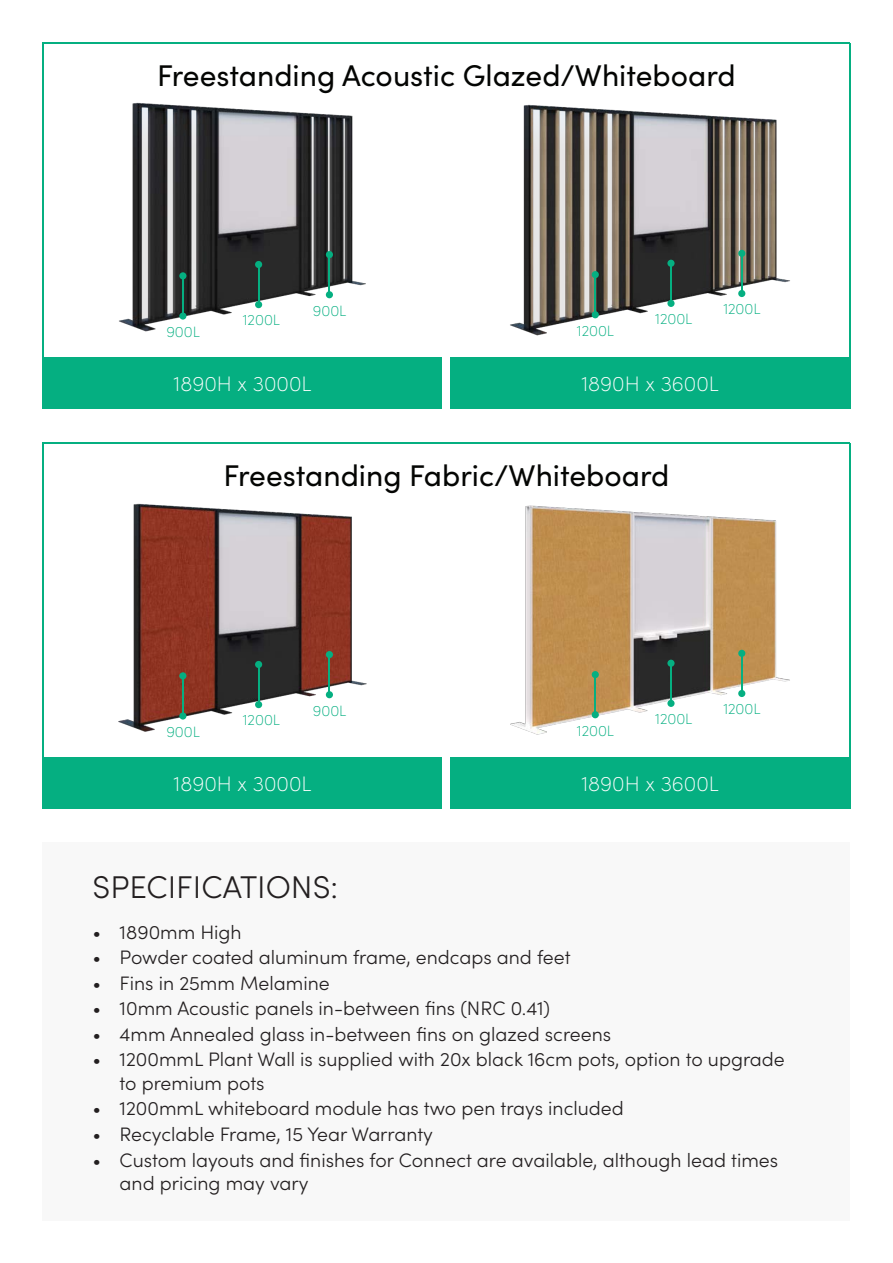
<style>
.page{position:relative;width:893px;height:1263px;background:#fff}
.page>*{position:absolute;margin:0;border:0;box-sizing:border-box;transform-origin:0 0}
.Paragraph_Style_1{font:300 31.5px "Sofia Pro";color:#231f20}
.t1{font:30px "Sofia Pro";color:#040503}
.t2{font:200 21px "Sofia Pro";color:#fff}
.t3{font:300 19.5px/23.4px "Sofia Pro";color:#231f20}
.t4{font:200 15px "Sofia Pro";color:#05af81}
</style>
<div class="page">
<div style="left:43px;top:842px;width:807px;height:378px;background:#f8f8f8"></div>
<div style="left:450px;top:357px;width:400px;height:52px;background:#05af81"></div>
<div style="left:43px;top:357px;width:399px;height:52px;background:#05af81"></div>
<hr style="left:43px;top:44px;width:1px;height:313px;background:#05af81">
<hr style="left:849px;top:44px;width:1px;height:313px;background:#05af81">
<hr style="left:43px;top:43px;width:807px;height:1px;background:#05af81">
<img style="left:119px;top:102px;width:247px;height:230px">
<img style="left:510px;top:104px;width:280px;height:232px">
<div style="left:255px;top:261px;width:7px;height:7px;background:#05af81;border-radius:50%"></div>
<hr style="left:258px;top:262px;width:2px;height:45px;background:#05af81">
<div style="left:255px;top:301px;width:7px;height:7px;background:#05af81;border-radius:50%"></div>
<div style="left:326px;top:251px;width:7px;height:7px;background:#05af81;border-radius:50%"></div>
<hr style="left:328px;top:252px;width:2px;height:45px;background:#05af81">
<div style="left:326px;top:291px;width:7px;height:7px;background:#05af81;border-radius:50%"></div>
<div style="left:179px;top:272px;width:7px;height:7px;background:#05af81;border-radius:50%"></div>
<hr style="left:182px;top:274px;width:2px;height:44px;background:#05af81">
<div style="left:179px;top:312px;width:7px;height:8px;background:#05af81;border-radius:50%"></div>
<div style="left:667px;top:260px;width:8px;height:7px;background:#05af81;border-radius:50%"></div>
<hr style="left:670px;top:261px;width:2px;height:45px;background:#05af81">
<div style="left:667px;top:300px;width:8px;height:7px;background:#05af81;border-radius:50%"></div>
<div style="left:738px;top:250px;width:7px;height:7px;background:#05af81;border-radius:50%"></div>
<hr style="left:741px;top:251px;width:2px;height:45px;background:#05af81">
<div style="left:738px;top:290px;width:7px;height:7px;background:#05af81;border-radius:50%"></div>
<div style="left:592px;top:271px;width:7px;height:7px;background:#05af81;border-radius:50%"></div>
<hr style="left:594px;top:272px;width:2px;height:45px;background:#05af81">
<div style="left:592px;top:311px;width:7px;height:7px;background:#05af81;border-radius:50%"></div>
<div style="left:450px;top:757px;width:400px;height:52px;background:#05af81"></div>
<div style="left:43px;top:757px;width:399px;height:52px;background:#05af81"></div>
<hr style="left:43px;top:444px;width:1px;height:313px;background:#05af81">
<hr style="left:849px;top:444px;width:1px;height:313px;background:#05af81">
<hr style="left:43px;top:442px;width:807px;height:2px;background:#05af81">
<img style="left:118px;top:503px;width:249px;height:229px">
<img style="left:510px;top:505px;width:280px;height:230px">
<div style="left:255px;top:661px;width:7px;height:7px;background:#05af81;border-radius:50%"></div>
<hr style="left:258px;top:662px;width:2px;height:45px;background:#05af81">
<div style="left:255px;top:701px;width:7px;height:7px;background:#05af81;border-radius:50%"></div>
<div style="left:326px;top:651px;width:7px;height:7px;background:#05af81;border-radius:50%"></div>
<hr style="left:328px;top:652px;width:2px;height:45px;background:#05af81">
<div style="left:326px;top:691px;width:7px;height:7px;background:#05af81;border-radius:50%"></div>
<div style="left:179px;top:672px;width:7px;height:7px;background:#05af81;border-radius:50%"></div>
<hr style="left:182px;top:673px;width:2px;height:45px;background:#05af81">
<div style="left:179px;top:712px;width:7px;height:7px;background:#05af81;border-radius:50%"></div>
<div style="left:667px;top:660px;width:8px;height:7px;background:#05af81;border-radius:50%"></div>
<hr style="left:670px;top:661px;width:2px;height:44px;background:#05af81">
<div style="left:667px;top:700px;width:8px;height:7px;background:#05af81;border-radius:50%"></div>
<div style="left:738px;top:650px;width:7px;height:7px;background:#05af81;border-radius:50%"></div>
<hr style="left:741px;top:651px;width:2px;height:45px;background:#05af81">
<div style="left:738px;top:690px;width:7px;height:7px;background:#05af81;border-radius:50%"></div>
<div style="left:592px;top:671px;width:7px;height:7px;background:#05af81;border-radius:50%"></div>
<hr style="left:594px;top:672px;width:2px;height:45px;background:#05af81">
<div style="left:592px;top:711px;width:7px;height:7px;background:#05af81;border-radius:50%"></div>
<p class="t1" style="left:157px;top:54px;width:580px">Freestanding Acoustic Glazed/Whiteboard</p>
<p class="t4" style="left:166px;top:321px;width:35px">900L</p>
<p class="t4" style="left:243px;top:309px;width:39px">1200L</p>
<p class="t4" style="left:313px;top:299px;width:35px">900L</p>
<p class="t4" style="left:577px;top:320px;width:39px">1200L</p>
<p class="t4" style="left:655px;top:308px;width:39px">1200L</p>
<p class="t4" style="left:723px;top:298px;width:39px">1200L</p>
<p class="t2" style="left:174px;top:368px;width:140px">1890H x 3000L</p>
<p class="t2" style="left:581px;top:368px;width:139px">1890H x 3600L</p>
<p class="t1" style="left:224px;top:454px;width:447px">Freestanding Fabric/Whiteboard</p>
<p class="t4" style="left:166px;top:721px;width:35px">900L</p>
<p class="t4" style="left:243px;top:709px;width:39px">1200L</p>
<p class="t4" style="left:313px;top:699px;width:35px">900L</p>
<p class="t4" style="left:577px;top:719px;width:39px">1200L</p>
<p class="t4" style="left:655px;top:708px;width:39px">1200L</p>
<p class="t4" style="left:723px;top:698px;width:39px">1200L</p>
<p class="t2" style="left:174px;top:768px;width:140px">1890H x 3000L</p>
<p class="t2" style="left:581px;top:768px;width:139px">1890H x 3600L</p>
<p class="Paragraph_Style_1" style="left:93px;top:864px;width:247px">SPECIFICATIONS:</p>
<p class="t3" style="left:93px;top:919px;width:151px">• 1890mm High</p>
<p class="t3" style="left:93px;top:944px;width:479px">• Powder coated aluminum frame, endcaps and feet</p>
<p class="t3" style="left:93px;top:970px;width:239px">• Fins in 25mm Melamine</p>
<p class="t3" style="left:93px;top:996px;width:459px">• 10mm Acoustic panels in-between fins (NRC 0.41)</p>
<p class="t3" style="left:93px;top:1021px;width:520px">• 4mm Annealed glass in-between fins on glazed screens</p>
<p class="t3" style="left:120px;top:1047px;width:667px;text-indent:-27px">• 1200mmL Plant Wall is supplied with 20x black 16cm pots, option to upgrade to premium pots</p>
<p class="t3" style="left:93px;top:1096px;width:533px">• 1200mmL whiteboard module has two pen trays included</p>
<p class="t3" style="left:93px;top:1121px;width:342px">• Recyclable Frame, 15 Year Warranty</p>
<p class="t3" style="left:120px;top:1147px;width:660px;text-indent:-27px">• Custom layouts and finishes for Connect are available, although lead times and pricing may vary</p>
</div>
